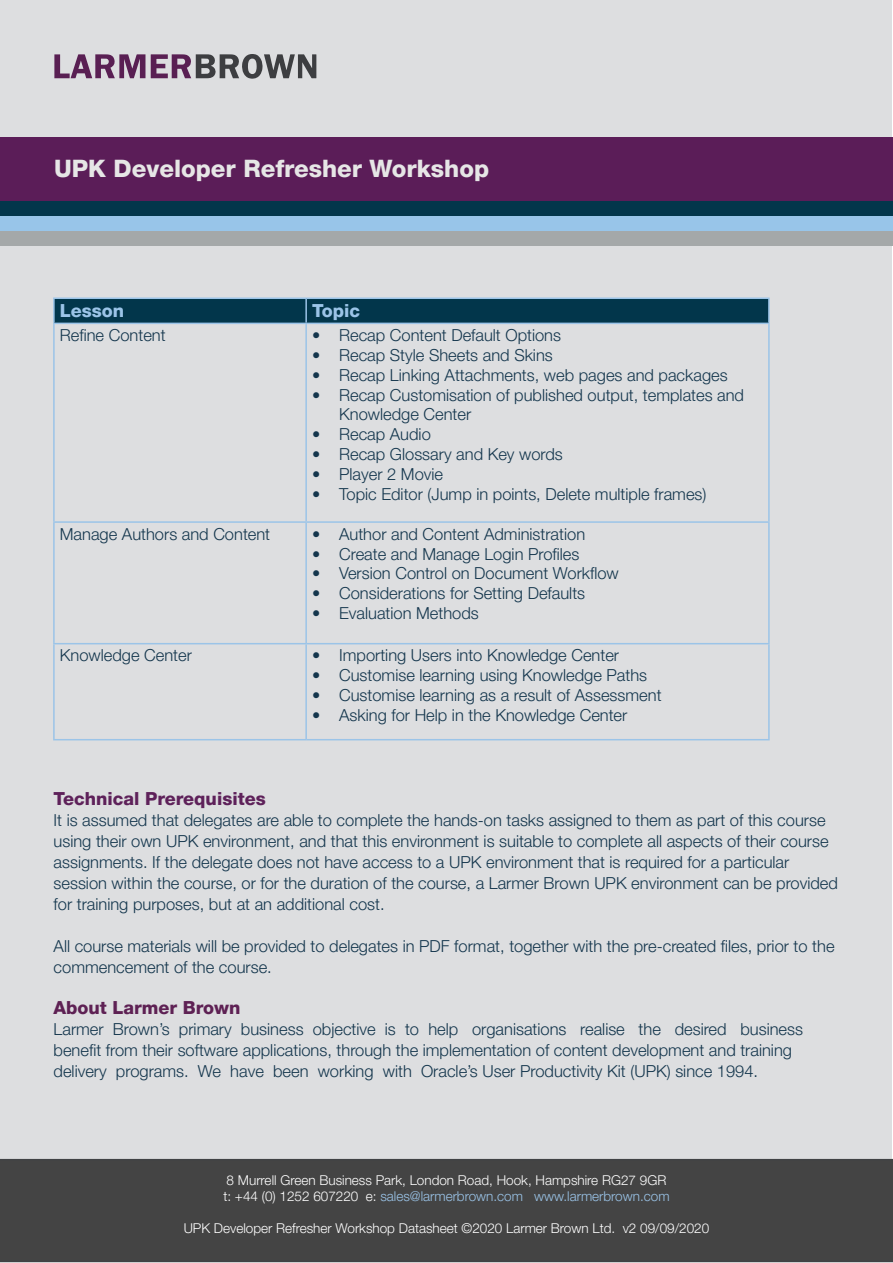
<style>
.page{position:relative;width:893px;height:1263px;background:#fff}
.page>*{position:absolute;margin:0;border:0;box-sizing:border-box;transform-origin:0 0}
.t1{font:800 24px "Helvetica Neue LT Pro";color:#e6e6e6}
.t2{font:800 18px "Helvetica Neue LT Pro";color:#5e215a}
.t3{font:800 18px "Helvetica Neue LT Pro";color:#5e2154}
.t4{font:800 18px "Helvetica Neue LT Pro";color:#9bc4e8}
.t5{font:300 16.5px/21px "Helvetica Neue LT Pro";color:#14364d}
.t6{font:300 13.5px "Helvetica Neue LT Pro";color:#fff}
.t7{font:300 13.5px "Helvetica Neue LT Pro";color:#9bc4e8}
.s1{color:#fff}
</style>
<div class="page">
<div style="left:1px;top:1px;width:891px;height:1261px;background:#dddee0"></div>
<svg style="left:151px;top:54px;width:165px;height:25px"></svg>
<svg style="left:54px;top:54px;width:91px;height:24px"></svg>
<div style="left:0;top:138px;width:893px;height:90px;background:#5b1d58"></div>
<div style="left:0;top:201px;width:893px;height:15px;background:#03364b"></div>
<div style="left:0;top:216px;width:893px;height:15px;background:#98c5e9"></div>
<div style="left:0;top:231px;width:893px;height:15px;background:#a4a8a9"></div>
<div style="left:0;top:1159px;width:893px;height:103px;background:#444"></div>
<div style="left:55px;top:299px;width:713px;height:24px;background:#02364b"></div>
<hr style="left:53px;top:297px;width:253px;height:2px;background:#9bc4e8">
<hr style="left:53px;top:299px;width:2px;height:24px;background:#9bc4e8">
<hr style="left:306px;top:297px;width:464px;height:2px;background:#9bc4e8">
<hr style="left:305px;top:299px;width:2px;height:24px;background:#9bc4e8">
<hr style="left:768px;top:299px;width:2px;height:24px;background:#9bc4e8">
<hr style="left:53px;top:323px;width:253px;height:1px;background:#9bc4e8">
<hr style="left:53px;top:324px;width:2px;height:197px;background:#9bc4e8">
<hr style="left:306px;top:323px;width:464px;height:1px;background:#9bc4e8">
<hr style="left:305px;top:324px;width:2px;height:197px;background:#9bc4e8">
<hr style="left:768px;top:324px;width:2px;height:197px;background:#9bc4e8">
<hr style="left:53px;top:521px;width:253px;height:2px;background:#9bc4e8">
<hr style="left:53px;top:523px;width:2px;height:120px;background:#9bc4e8">
<hr style="left:306px;top:521px;width:464px;height:2px;background:#9bc4e8">
<hr style="left:305px;top:523px;width:2px;height:120px;background:#9bc4e8">
<hr style="left:768px;top:523px;width:2px;height:120px;background:#9bc4e8">
<hr style="left:53px;top:643px;width:253px;height:1px;background:#9bc4e8">
<hr style="left:53px;top:644px;width:2px;height:95px;background:#9bc4e8">
<hr style="left:306px;top:643px;width:464px;height:1px;background:#9bc4e8">
<hr style="left:305px;top:644px;width:2px;height:95px;background:#9bc4e8">
<hr style="left:768px;top:644px;width:2px;height:95px;background:#9bc4e8">
<hr style="left:53px;top:739px;width:253px;height:1px;background:#9bc4e8">
<hr style="left:306px;top:739px;width:464px;height:1px;background:#9bc4e8">
<p class="t1" style="left:54px;top:154px;width:437px">UPK Developer Refresher Workshop</p>
<p class="t4" style="left:60px;top:300px;width:66px">Lesson</p>
<p class="t4" style="left:312px;top:300px;width:50px">Topic</p>
<p class="t5" style="left:60px;top:324px;width:107px">Refine Content</p>
<p class="t5" style="left:312px;top:324px;width:250px">• Recap Content Default Options</p>
<p class="t5" style="left:312px;top:344px;width:242px">• Recap Style Sheets and Skins</p>
<p class="t5" style="left:312px;top:364px;width:417px">• Recap Linking Attachments, web pages and packages</p>
<p class="t5" style="left:339px;top:384px;width:406px;line-height:19.8px;text-indent:-27px">• Recap Customisation of published output, templates and<br>Knowledge Center</p>
<p class="t5" style="left:312px;top:423px;width:120px">• Recap Audio</p>
<p class="t5" style="left:312px;top:443px;width:252px">• Recap Glossary and Key words</p>
<p class="t5" style="left:312px;top:463px;width:132px">• Player 2 Movie</p>
<p class="t5" style="left:312px;top:483px;width:396px">• Topic Editor (Jump in points, Delete multiple frames)</p>
<p class="t5" style="left:60px;top:523px;width:212px">Manage Authors and Content</p>
<p class="t5" style="left:312px;top:523px;width:274px">• Author and Content Administration</p>
<p class="t5" style="left:312px;top:543px;width:269px">• Create and Manage Login Profiles</p>
<p class="t5" style="left:312px;top:563px;width:308px">• Version Control on Document Workflow</p>
<p class="t5" style="left:312px;top:582px;width:274px">• Considerations for Setting Defaults</p>
<p class="t5" style="left:312px;top:602px;width:168px">• Evaluation Methods</p>
<p class="t5" style="left:60px;top:645px;width:134px">Knowledge Center</p>
<p class="t5" style="left:312px;top:645px;width:308px">• Importing Users into Knowledge Center</p>
<p class="t5" style="left:312px;top:664px;width:337px">• Customise learning using Knowledge Paths</p>
<p class="t5" style="left:312px;top:684px;width:351px">• Customise learning as a result of Assessment</p>
<p class="t5" style="left:312px;top:704px;width:317px">• Asking for Help in the Knowledge Center</p>
<p class="t2" style="left:54px;top:788px;width:214px">Technical Prerequisites</p>
<p class="t5" style="left:54px;top:809px;width:786px">It is assumed that delegates are able to complete the hands-on tasks assigned to them as part of this course using their own UPK environment, and that this environment is suitable to complete all aspects of their course assignments. If the delegate does not have access to a UPK environment that is required for a particular session within the course, or for the duration of the course, a Larmer Brown UPK environment can be provided for training purposes, but at an additional cost.</p>
<p class="t5" style="left:54px;top:935px;width:782px">All course materials will be provided to delegates in PDF format, together with the pre-created files, prior to the commencement of the course.</p>
<p class="t3" style="left:54px;top:997px;width:189px">About Larmer Brown</p>
<p class="t5" style="left:54px;top:1018px;width:751px">Larmer Brown’s primary business objective is to help organisations realise the desired business benefit from their software applications, through the implementation of content development and training delivery programs. We have been working with Oracle’s User Productivity Kit (UPK) since 1994.</p>
<p class="t6" style="left:227px;top:1172px;width:441px">8 Murrell Green Business Park, London Road, Hook, Hampshire RG27 9GR</p>
<p class="t7" style="left:223px;top:1188px;width:448px"><span class="s1">t: +44 (0) 1252 607220 e:</span> sales@larmerbrown.com www.larmerbrown.com</p>
<p class="t6" style="left:184px;top:1220px;width:527px">UPK Developer Refresher Workshop Datasheet ©2020 Larmer Brown Ltd. v2 09/09/2020</p>
</div>
